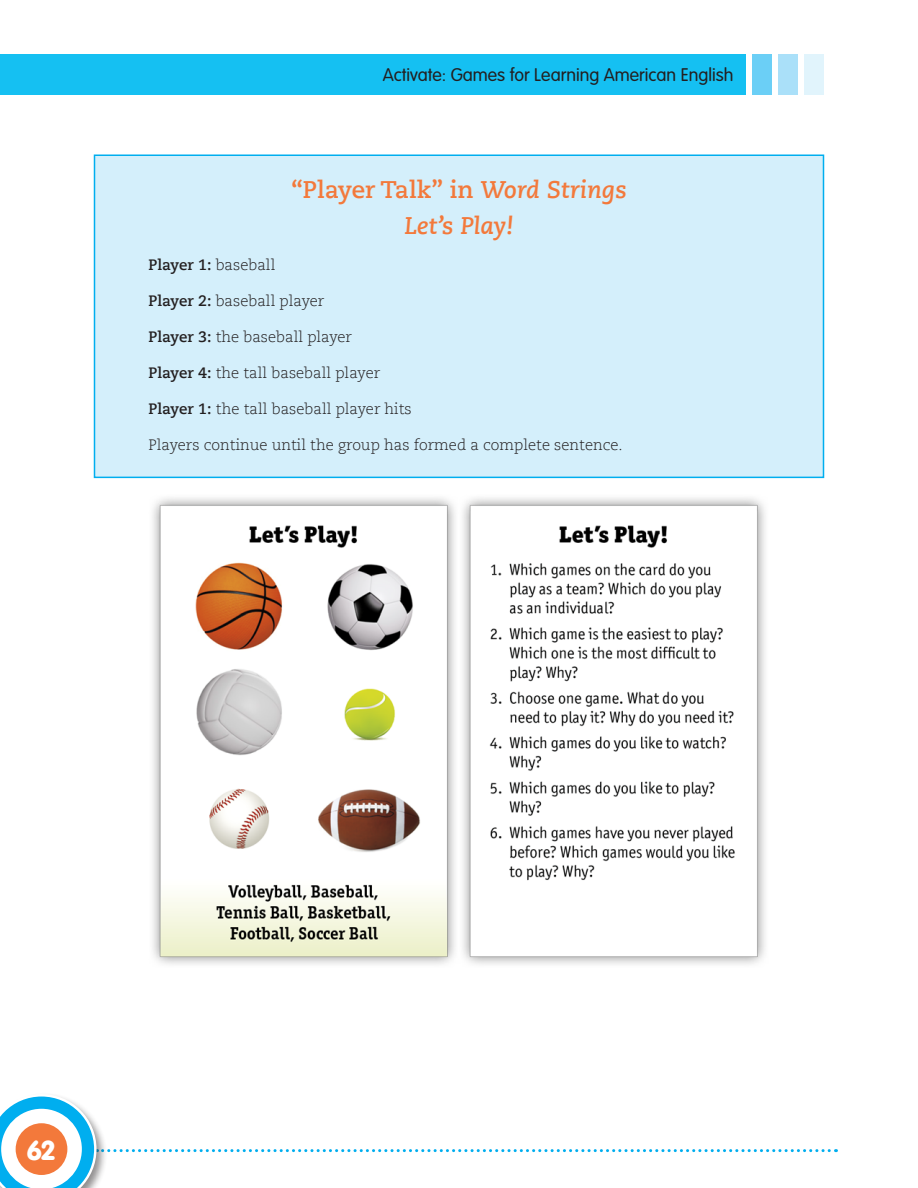
<style>
.page{position:relative;width:918px;height:1188px;background:#fff}
.page>*{position:absolute;margin:0;border:0;box-sizing:border-box;transform-origin:0 0}
.t1{font:900 27px "VAG Rounded Std";color:#fff}
.t2{font:700 24px "Caecilia LT Std";color:#f3793b}
.t3{font:italic 700 24px "Caecilia LT Std";color:#f3793b}
.t4{font:300 18px "VAG Rounded Std";color:#231f20}
.t5{font:300 15px "Caecilia LT Std";color:#231f20}
.t6{font:700 15px "Caecilia LT Std";color:#231f20}
.s1{font-style:italic}
.s2{font-weight:300}
.s3{font-weight:700}
</style>
<div class="page">
<svg style="left:0;top:1096px;width:837px;height:92px"></svg>
<div style="left:16px;top:1123px;width:51px;height:52px;background:#f3793b;border-radius:50%"></div>
<div style="left:0;top:54px;width:746px;height:40px;background:#15c0f2"></div>
<div style="left:753px;top:54px;width:19px;height:40px;background:#6bcff6"></div>
<div style="left:778px;top:54px;width:20px;height:40px;background:#aae0f9"></div>
<div style="left:804px;top:54px;width:20px;height:40px;background:#e1f4fc"></div>
<div style="left:94px;top:154px;width:730px;height:324px;background:#d4effb;border:2px solid #00aeef"></div>
<img style="left:152px;top:498px;width:303px;height:467px">
<img style="left:462px;top:498px;width:303px;height:467px">
<p class="t4" style="left:383px;top:65px;width:352px">Activate: Games for Learning American English</p>
<h3 class="t2" style="left:291px;top:175px;width:337px">“Player Talk” in <span class="s1">Word Strings</span></h3>
<h3 class="t3" style="left:404px;top:212px;width:111px">Let’s Play!</h3>
<p class="t6" style="left:148px;top:256px;width:128px">Player 1: <span class="s2">baseball</span></p>
<p class="t5" style="left:148px;top:292px;width:177px"><span class="s3">Player 2:</span> baseball player</p>
<p class="t5" style="left:148px;top:328px;width:205px"><span class="s3">Player 3:</span> the baseball player</p>
<p class="t5" style="left:148px;top:364px;width:233px"><span class="s3">Player 4:</span> the tall baseball player</p>
<p class="t5" style="left:148px;top:400px;width:265px"><span class="s3">Player 1:</span> the tall baseball player hits</p>
<p class="t5" style="left:148px;top:436px;width:476px">Players continue until the group has formed a complete sentence.</p>
<h1 class="t1" style="left:27px;top:1134px;width:30px">62</h1>
</div>
